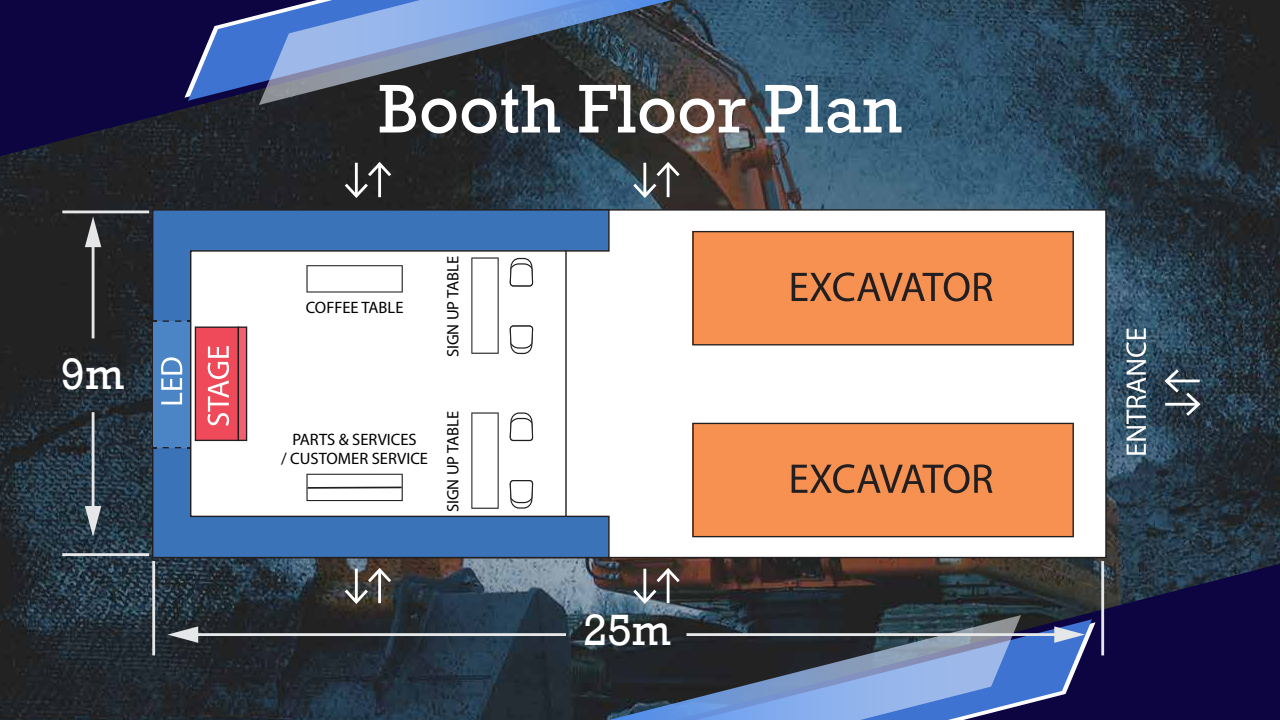
<style>
.page{position:relative;width:1280px;height:720px;background:#fff}
.page>*{position:absolute;margin:0;border:0;box-sizing:border-box;transform-origin:0 0}
.t1{font:70px "Rockwell";color:#fff}
.t2{font:45px "Rockwell";color:#fff}
.t3{font:16.5px/19.8px "Myriad Pro";color:#000;text-align:center}
</style>
<div class="page">
<img style="left:0;top:0;width:1280px;height:720px">
<div style="left:152px;top:209px;width:955px;height:349px;background:#fff;border:1px solid #231f20"></div>
<svg style="left:674px;top:564px;width:606px;height:156px"></svg>
<svg style="left:1021px;top:619px;width:71px;height:101px;fill:#3f73d1"></svg>
<svg style="left:609px;top:615px;width:412px;height:105px"></svg>
<svg style="left:0;top:0;width:606px;height:156px"></svg>
<svg style="left:188px;top:0;width:71px;height:101px;fill:#3f73d1"></svg>
<svg style="left:259px;top:0;width:412px;height:105px"></svg>
<svg style="left:1126px;top:328px;width:20px;height:127px"></svg>
<hr style="left:378px;top:165px;width:3px;height:32px;background:#fff">
<svg style="left:368px;top:162px;width:23px;height:14px"></svg>
<hr style="left:355px;top:163px;width:3px;height:32px;background:#fff">
<svg style="left:345px;top:184px;width:23px;height:14px"></svg>
<hr style="left:667px;top:165px;width:3px;height:32px;background:#fff">
<svg style="left:657px;top:162px;width:23px;height:14px"></svg>
<hr style="left:643px;top:163px;width:3px;height:32px;background:#fff">
<svg style="left:633px;top:184px;width:23px;height:14px"></svg>
<hr style="left:378px;top:571px;width:3px;height:32px;background:#fff">
<svg style="left:368px;top:568px;width:23px;height:14px"></svg>
<hr style="left:355px;top:569px;width:3px;height:32px;background:#fff">
<svg style="left:345px;top:590px;width:23px;height:14px"></svg>
<hr style="left:667px;top:571px;width:3px;height:32px;background:#fff">
<svg style="left:657px;top:568px;width:23px;height:14px"></svg>
<hr style="left:643px;top:569px;width:3px;height:32px;background:#fff">
<svg style="left:633px;top:590px;width:23px;height:14px"></svg>
<hr style="left:1165px;top:403px;width:33px;height:3px;background:#fff">
<svg style="left:1186px;top:393px;width:15px;height:23px"></svg>
<hr style="left:1167px;top:380px;width:33px;height:2px;background:#fff">
<svg style="left:1164px;top:369px;width:15px;height:24px"></svg>
<hr style="left:62px;top:211px;width:87px;height:2px;background:#e6e7e8">
<hr style="left:62px;top:553px;width:87px;height:3px;background:#e6e7e8">
<hr style="left:193px;top:633px;width:373px;height:3px;background:#e6e7e8">
<svg style="left:167px;top:626px;width:31px;height:17px"></svg>
<hr style="left:686px;top:633px;width:374px;height:3px;background:#e6e7e8">
<svg style="left:1054px;top:626px;width:31px;height:17px"></svg>
<hr style="left:92px;top:412px;width:3px;height:100px;background:#e6e7e8">
<svg style="left:85px;top:506px;width:16px;height:31px"></svg>
<hr style="left:92px;top:242px;width:3px;height:96px;background:#e6e7e8">
<svg style="left:85px;top:216px;width:16px;height:31px"></svg>
<hr style="left:152px;top:561px;width:3px;height:94px;background:#e6e7e8">
<hr style="left:1101px;top:561px;width:3px;height:94px;background:#e6e7e8">
<svg style="left:692px;top:423px;width:382px;height:114px;fill:#f69151"></svg>
<svg style="left:692px;top:231px;width:382px;height:114px;fill:#f69151"></svg>
<svg style="left:151px;top:208px;width:459px;height:351px"></svg>
<div style="left:153px;top:321px;width:37px;height:127px;background:#4c85c5"></div>
<svg style="left:188px;top:320px;width:59px;height:121px"></svg>
<svg style="left:175px;top:320px;width:7px;height:2px"></svg>
<svg style="left:163px;top:320px;width:6px;height:2px"></svg>
<svg style="left:161px;top:357px;width:21px;height:47px"></svg>
<hr style="left:565px;top:251px;width:2px;height:265px;background:#231f20">
<svg style="left:306px;top:474px;width:97px;height:27px"></svg>
<h2 class="t2" style="left:61px;top:348px;width:65px">9m</h2>
<h1 class="t1" style="left:378px;top:69px;width:525px">Booth Floor Plan</h1>
<p class="t3" style="left:306px;top:297px;width:99px">COFFEE TABLE</p>
<p class="t3" style="left:443px;top:357px;width:103px;rotate:-90deg">SIGN UP TABLE</p>
<p class="t3" style="left:281px;top:429px;width:148px">PARTS &amp; SERVICES<br>/ CUSTOMER SERVICE</p>
<p class="t3" style="left:443px;top:512px;width:103px;rotate:-90deg">SIGN UP TABLE</p>
<h2 class="t2" style="left:583px;top:604px;width:89px">25m</h2>
</div>
